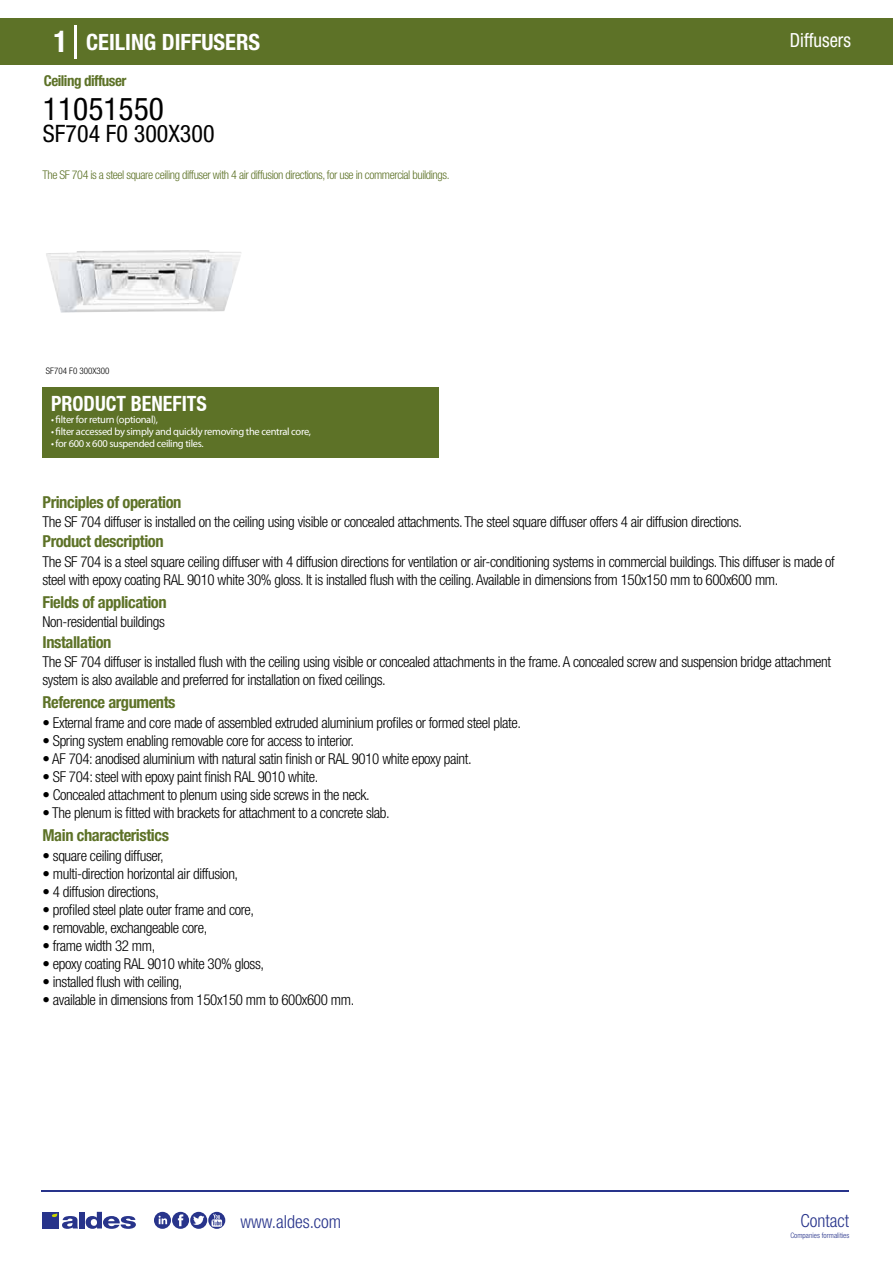
<style>
.page{position:relative;width:893px;height:1263px;background:#fff}
.page>*{position:absolute;margin:0;border:0;box-sizing:border-box;transform-origin:0 0}
.t1{font:condensed 31.5px "Helvetica Neue LT Std";color:#000}
.t2{font:condensed 24px "Helvetica Neue LT Std";color:#000}
.t3{font:700 condensed 22.5px "Helvetica Neue LT Std";color:#fff}
.t4{font:700 condensed 21px "Helvetica Neue";color:#fff;scale:.95 1}
.t5{font:condensed 19.5px "Helvetica Neue LT Std";color:#fff;scale:.95 1}
.t6{font:300 condensed 18px "Helvetica Neue";color:#28348b}
.t7{font:700 condensed 16.5px "Helvetica Neue LT Std";letter-spacing:-.025em;color:#5d7227}
.t8{font:300 condensed 15px/18px "Helvetica Neue LT Std";letter-spacing:-.025em;color:#000}
.t9{font:700 condensed 15px "Helvetica Neue LT Std";letter-spacing:-.035em;color:#5d7227}
.t10{font:300 condensed 12px "Helvetica Neue LT Std";letter-spacing:-.035em;color:#5d7227}
.t11{font:10.5px "Myriad Pro";letter-spacing:-.03em;color:#fff}
.t12{font:300 condensed 9px "Helvetica Neue";color:#000}
.t13{font:300 condensed 7.5px "Helvetica Neue";color:#28348b}
.s1{font-size:30px}
</style>
<div class="page">
<div style="left:0;top:18px;width:893px;height:46px;background:#5d7227"></div>
<div style="left:43px;top:387px;width:396px;height:70px;background:#5d7227"></div>
<hr style="left:74px;top:25px;width:2px;height:33px;background:#fff">
<svg style="left:46px;top:250px;width:195px;height:63px"></svg>
<hr style="left:41px;top:1190px;width:808px;height:1px;background:#28348b">
<svg style="left:154px;top:1212px;width:71px;height:17px"></svg>
<div style="left:42px;top:1212px;width:17px;height:16px;background:#28348b"></div>
<div style="left:79px;top:1212px;width:5px;height:16px;background:#28348b"></div>
<svg style="left:86px;top:1212px;width:50px;height:17px"></svg>
<svg style="left:52px;top:1213px;width:26px;height:16px"></svg>
<h3 class="t3" style="left:54px;top:28px;width:208px"><span class="s1">1</span> CEILING DIFFUSERS</h3>
<h3 class="t5" style="left:790px;top:29px;width:66px">Diffusers</h3>
<p class="t9" style="left:44px;top:71px;width:84px">Ceiling diffuser</p>
<h1 class="t1" style="left:43px;top:91px;width:122px">11051550</h1>
<h2 class="t2" style="left:43px;top:120px;width:173px">SF704 F0 300X300</h2>
<p class="t10" style="left:43px;top:167px;width:409px">The SF 704 is a steel square ceiling diffuser with 4 air diffusion directions, for use in commercial buildings.</p>
<p class="t12" style="left:46px;top:365px;width:65px">SF704 F0 300X300</p>
<p class="t12" style="left:56px;top:365px;width:40px">704 diffuser</p>
<h3 class="t4" style="left:51px;top:391px;width:166px">PRODUCT BENEFITS</h3>
<p class="t11" style="left:51px;top:413px;width:109px">• filter for return (optional),</p>
<p class="t11" style="left:51px;top:425px;width:261px">• filter accessed by simply and quickly removing the central core,</p>
<p class="t11" style="left:51px;top:437px;width:154px">• for 600 x 600 suspended ceiling tiles.</p>
<p class="t7" style="left:43px;top:492px;width:140px">Principles of operation</p>
<p class="t7" style="left:43px;top:531px;width:123px">Product description</p>
<p class="t8" style="left:43px;top:513px;width:701px">The SF 704 diffuser is installed on the ceiling using visible or concealed attachments. The steel square diffuser offers 4 air diffusion directions.</p>
<p class="t8" style="left:43px;top:552px;width:794px">The SF 704 is a steel square ceiling diffuser with 4 diffusion directions for ventilation or air-conditioning systems in commercial buildings. This diffuser is made of steel with epoxy coating RAL 9010 white 30% gloss. It is installed flush with the ceiling. Available in dimensions from 150x150 mm to 600x600 mm.</p>
<p class="t8" style="left:43px;top:613px;width:124px">Non-residential buildings</p>
<p class="t8" style="left:43px;top:652px;width:790px">The SF 704 diffuser is installed flush with the ceiling using visible or concealed attachments in the frame. A concealed screw and suspension bridge attachment system is also available and preferred for installation on fixed ceilings.</p>
<p class="t7" style="left:43px;top:592px;width:126px">Fields of application</p>
<p class="t7" style="left:43px;top:632px;width:70px">Installation</p>
<p class="t7" style="left:43px;top:692px;width:135px">Reference arguments</p>
<p class="t8" style="left:43px;top:713px;width:480px">• External frame and core made of assembled extruded aluminium profiles or formed steel plate.</p>
<p class="t8" style="left:43px;top:731px;width:313px">• Spring system enabling removable core for access to interior.</p>
<p class="t8" style="left:43px;top:749px;width:431px">• AF 704: anodised aluminium with natural satin finish or RAL 9010 white epoxy paint.</p>
<p class="t8" style="left:43px;top:767px;width:277px">• SF 704: steel with epoxy paint finish RAL 9010 white.</p>
<p class="t8" style="left:43px;top:785px;width:329px">• Concealed attachment to plenum using side screws in the neck.</p>
<p class="t8" style="left:43px;top:803px;width:349px">• The plenum is fitted with brackets for attachment to a concrete slab.</p>
<p class="t7" style="left:43px;top:825px;width:128px">Main characteristics</p>
<p class="t8" style="left:43px;top:846px;width:123px">• square ceiling diffuser,</p>
<p class="t8" style="left:43px;top:864px;width:197px">• multi-direction horizontal air diffusion,</p>
<p class="t8" style="left:43px;top:882px;width:118px">• 4 diffusion directions,</p>
<p class="t8" style="left:43px;top:900px;width:213px">• profiled steel plate outer frame and core,</p>
<p class="t8" style="left:43px;top:918px;width:166px">• removable, exchangeable core,</p>
<p class="t8" style="left:43px;top:936px;width:114px">• frame width 32 mm,</p>
<p class="t8" style="left:43px;top:954px;width:223px">• epoxy coating RAL 9010 white 30% gloss,</p>
<p class="t8" style="left:43px;top:972px;width:142px">• installed flush with ceiling,</p>
<p class="t8" style="left:43px;top:990px;width:313px">• available in dimensions from 150x150 mm to 600x600 mm.</p>
<p class="t6" style="left:240px;top:1211px;width:102px">www.aldes.com</p>
<p class="t6" style="left:800px;top:1211px;width:50px">Contact</p>
<p class="t13" style="left:790px;top:1230px;width:60px">Companies formalities</p>
</div>
